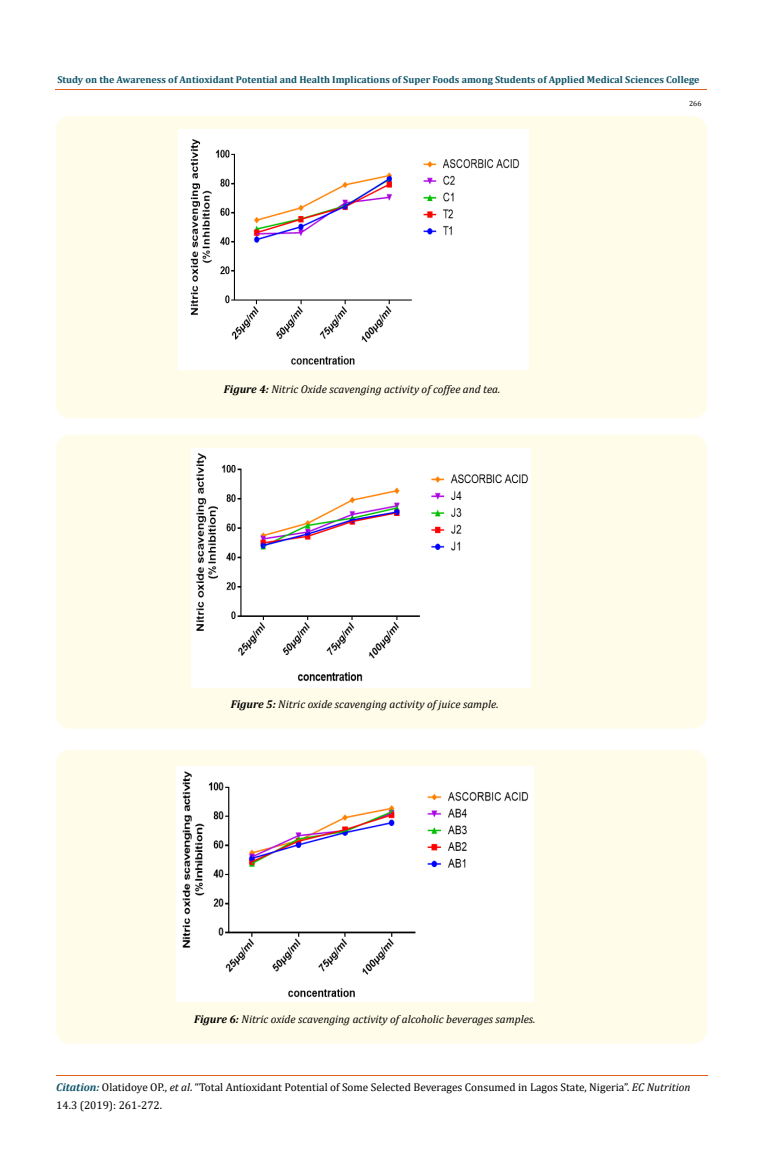
<style>
.page{position:relative;width:764px;height:1172px;background:#fff}
.page>*{position:absolute;margin:0;border:0;box-sizing:border-box;transform-origin:0 0}
.t1{font:italic 11.25px "Cambria";color:#000}
.t2{font:11.25px/17.5px "Cambria";color:#000}
.t3{font:700 10px "Cambria";color:#0e546a}
.t4{font:7.5px "Cambria";color:#000}
.s1{font-weight:700}
.s2{font-weight:700;font-style:italic;color:#0e546a}
.s3{font-style:italic}
</style>
<div class="page">
<hr style="left:55px;top:89px;width:652px;height:1px;background:#e05d1a">
<hr style="left:56px;top:1074px;width:651px;height:1px;background:#e05d1a">
<div style="left:56px;top:116px;width:651px;height:302px;background:#fffde9;border-radius:15px"></div>
<img style="left:179px;top:129px;width:350px;height:240px">
<div style="left:56px;top:434px;width:651px;height:294px;background:#fffde9;border-radius:15px"></div>
<img style="left:191px;top:448px;width:340px;height:240px">
<div style="left:56px;top:749px;width:651px;height:294px;background:#fffde9;border-radius:15px"></div>
<img style="left:176px;top:766px;width:357px;height:235px">
<p class="t3" style="left:57px;top:72px;width:643px">Study on the Awareness of Antioxidant Potential and Health Implications of Super Foods among Students of Applied Medical Sciences College</p>
<p class="t1" style="left:224px;top:381px;width:278px"><span class="s1">Figure 4:</span> Nitric Oxide scavenging activity of coffee and tea.</p>
<p class="t1" style="left:231px;top:696px;width:269px"><span class="s1">Figure 5:</span> Nitric oxide scavenging activity of juice sample.</p>
<p class="t1" style="left:194px;top:1011px;width:343px"><span class="s1">Figure 6:</span> Nitric oxide scavenging activity of alcoholic beverages samples.</p>
<p class="t4" style="left:689px;top:99px;width:14px">266</p>
<p class="t2" style="left:56px;top:1078px;width:636px"><span class="s2">Citation:</span> Olatidoye OP., <span class="s3">et al</span>. “Total Antioxidant Potential of Some Selected Beverages Consumed in Lagos State, Nigeria”. <span class="s3">EC Nutrition<br></span>14.3 (2019): 261-272.</p>
</div>
